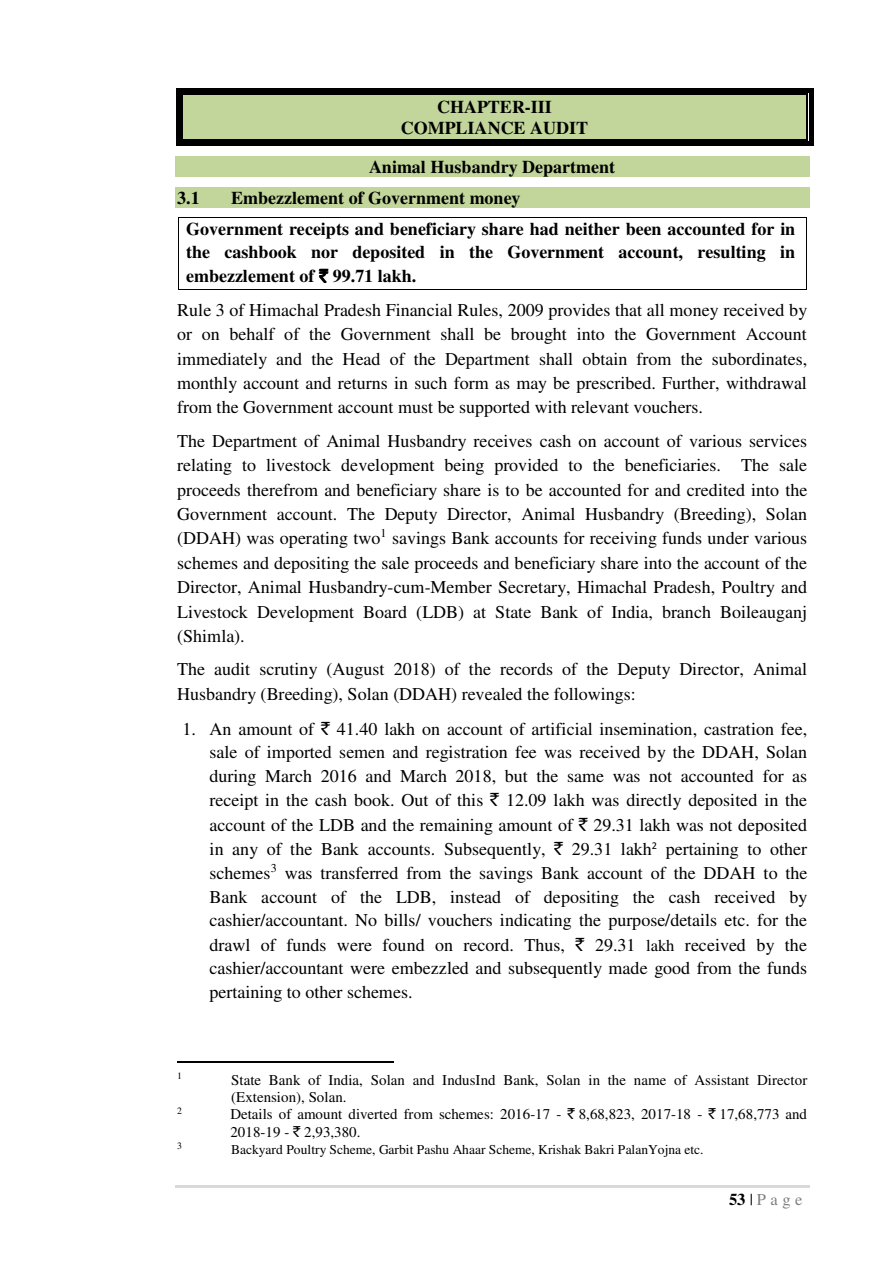
<style>
.page{position:relative;width:893px;height:1263px;background:#fff}
.page>*{position:absolute;margin:0;border:0;box-sizing:border-box;transform-origin:0 0}
.t1{font:18px/24.5px "Times";color:#000;text-align:justify}
.t2{font:700 18px/20.7px "Times";color:#000}
.t3{font:16.5px "Times";color:#7f7f7f}
.t4{font:15px/17.1px "Times";color:#000}
.t5{font:13.5px "Times";color:#000}
.t6{font:9.75px "Times";color:#000}
.s1{font-family:"Rupee Foradian";font-weight:400}
.s2{font-family:"Rupee Foradian"}
.s3{font-size:16.5px}
.s4{font-weight:700;color:#000}
.s5{color:#000}
</style>
<div class="page">
<hr style="left:175px;top:1186px;width:634px;height:2px;background:#d9d9d9">
<div style="left:183px;top:95px;width:623px;height:22px;background:#c2d69b"></div>
<svg style="left:176px;top:88px;width:7px;height:7px"></svg>
<div style="left:183px;top:88px;width:623px;height:5px;background:#000"></div>
<hr style="left:183px;top:94px;width:623px;height:1px;background:#000">
<hr style="left:176px;top:95px;width:4px;height:22px;background:#000">
<hr style="left:181px;top:95px;width:2px;height:22px;background:#000">
<div style="left:183px;top:117px;width:623px;height:22px;background:#c2d69b"></div>
<svg style="left:176px;top:139px;width:7px;height:7px"></svg>
<div style="left:183px;top:141px;width:623px;height:5px;background:#000"></div>
<hr style="left:183px;top:139px;width:623px;height:1px;background:#000">
<hr style="left:176px;top:117px;width:4px;height:22px;background:#000">
<hr style="left:181px;top:117px;width:2px;height:22px;background:#000">
<svg style="left:806px;top:88px;width:7px;height:58px"></svg>
<div style="left:175px;top:156px;width:634px;height:21px;background:#c2d69b"></div>
<div style="left:175px;top:187px;width:634px;height:21px;background:#c2d69b"></div>
<hr style="left:178px;top:217px;width:627px;height:1px;background:#000">
<hr style="left:178px;top:218px;width:1px;height:72px;background:#000">
<hr style="left:178px;top:290px;width:627px;height:1px;background:#000">
<hr style="left:805px;top:218px;width:1px;height:72px;background:#000">
<hr style="left:177px;top:1061px;width:216px;height:1px;background:#000">
<p class="t2" style="left:400px;top:98px;width:189px;text-align:center">CHAPTER-III<br>COMPLIANCE AUDIT</p>
<p class="t2" style="left:369px;top:158px;width:247px">Animal Husbandry Department</p>
<p class="t2" style="left:186px;top:184px;width:610px;line-height:30.6px;text-indent:45px">Embezzlement of Government money<br>Government receipts and beneficiary share had neither been accounted for in</p>
<p class="t2" style="left:186px;top:242px;width:610px;line-height:23.7px">the cashbook nor deposited in the Government account, resulting in embezzlement of <span class="s1">`</span> 99.71 lakh.</p>
<p class="t1" style="left:177px;top:299px;width:631px">Rule 3 of Himachal Pradesh Financial Rules, 2009 provides that all money received by or on behalf of the Government shall be brought into the Government Account immediately and the Head of the Department shall obtain from the subordinates, monthly account and returns in such form as may be prescribed. Further, withdrawal from the Government account must be supported with relevant vouchers.</p>
<p class="t1" style="left:177px;top:430px;width:631px">The Department of Animal Husbandry receives cash on account of various services relating to livestock development being provided to the beneficiaries. The sale proceeds therefrom and beneficiary share is to be accounted for and credited into the Government account. The Deputy Director, Animal Husbandry (Breeding), Solan (DDAH) was operating two<sup>1</sup> savings Bank accounts for receiving funds under various schemes and depositing the sale proceeds and beneficiary share into the account of the Director, Animal Husbandry-cum-Member Secretary, Himachal Pradesh, Poultry and Livestock Development Board (LDB) at State Bank of India, branch Boileauganj (Shimla).</p>
<p class="t1" style="left:177px;top:659px;width:631px;line-height:24.9px">The audit scrutiny (August 2018) of the records of the Deputy Director, Animal<br>Husbandry (Breeding), Solan (DDAH) revealed the followings:</p>
<p class="t1" style="left:210px;top:718px;width:599px;line-height:24px;text-indent:-27px">1. An amount of <span class="s2">`</span> 41.40 lakh on account of artificial insemination, castration fee, sale of imported semen and registration fee was received by the DDAH, Solan during March 2016 and March 2018, but the same was not accounted for as receipt in the cash book. Out of this <span class="s2">`</span> 12.09 lakh was directly deposited in the account of the LDB and the remaining amount of <span class="s2">`</span> 29.31 lakh was not deposited in any of the Bank accounts. Subsequently, <span class="s2">`</span> 29.31 lakh<sup>2</sup> pertaining to other schemes<sup>3</sup> was transferred from the savings Bank account of the DDAH to the Bank account of the LDB, instead of depositing the cash received by cashier/accountant. No bills/ vouchers indicating the purpose/details etc. for the drawl of funds were found on record. Thus, <span class="s2">`</span> 29.31 <span class="s3">lakh</span> received by the cashier/accountant were embezzled and subsequently made good from the funds pertaining to other schemes.</p>
<p class="t2" style="left:177px;top:189px;width:24px">3.1</p>
<p class="t6" style="left:177px;top:1073px;width:6px">1</p>
<p class="t4" style="left:231px;top:1073px;width:577px">State Bank of India, Solan and IndusInd Bank, Solan in the name of Assistant Director (Extension), Solan.</p>
<p class="t6" style="left:177px;top:1108px;width:6px">2</p>
<p class="t4" style="left:230px;top:1107px;width:578px;line-height:17.7px">Details of amount diverted from schemes: 2016-17 - <span class="s2">`</span> 8,68,823, 2017-18 - <span class="s2">`</span> 17,68,773 and<br>2018-19 - <span class="s2">`</span> 2,93,380.</p>
<p class="t6" style="left:177px;top:1142px;width:6px">3</p>
<p class="t5" style="left:231px;top:1145px;width:474px">Backyard Poultry Scheme, Garbit Pashu Ahaar Scheme, Krishak Bakri PalanYojna etc.</p>
<p class="t3" style="left:729px;top:1193px;width:75px"><span class="s4">53</span> <span class="s5">|</span> Page</p>
</div>
